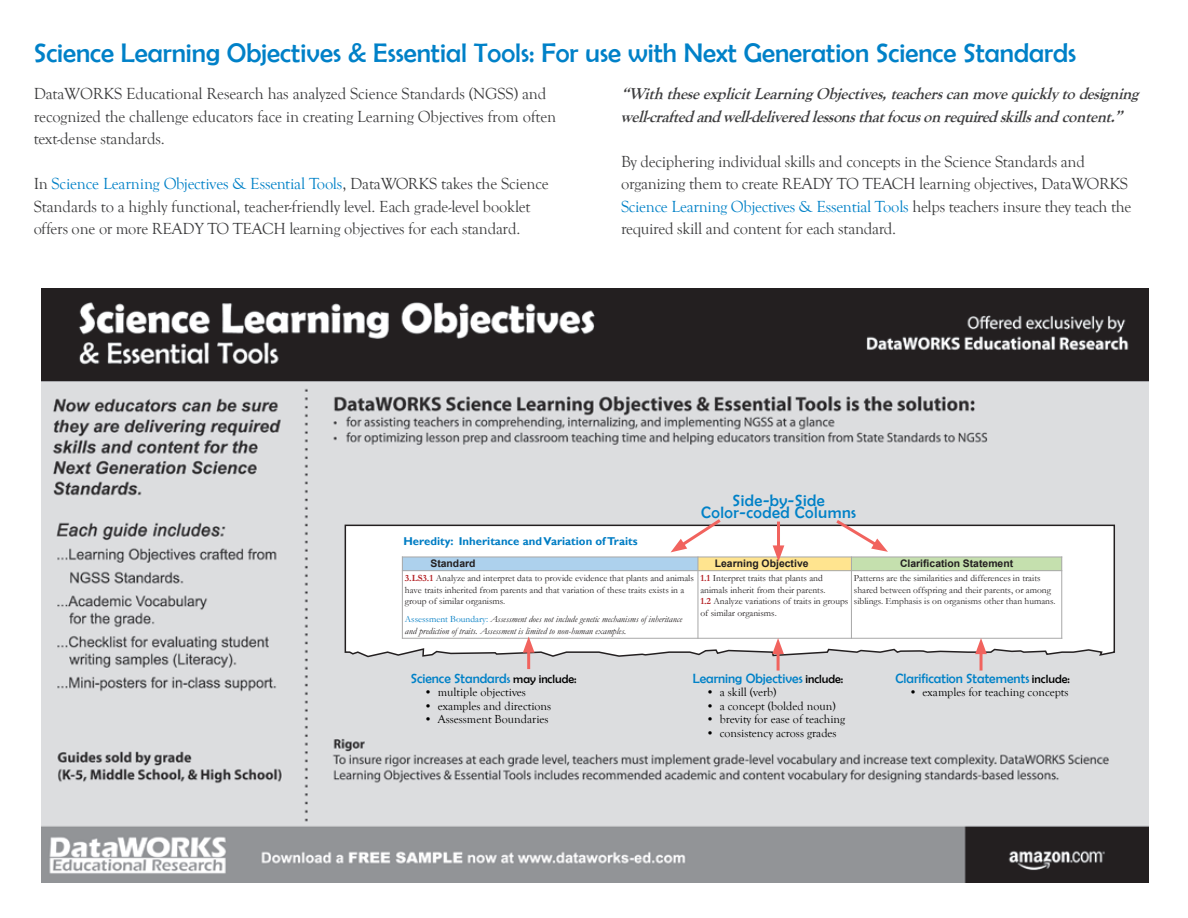
<style>
.page{position:relative;width:1188px;height:918px;background:#fff}
.page>*{position:absolute;margin:0;border:0;box-sizing:border-box;transform-origin:0 0}
.t1{font:27px "Berlin Sans FB";color:#0081c8}
.t2{font:16.5px/22.5px "Goudy Old Style T";letter-spacing:-.01em;color:#3e3e3f}
.t3{font:italic 700 16.5px/22.5px "Goudy Old Style T";color:#3e3e3f}
.t4{font:16.5px/12px "Berlin Sans FB";letter-spacing:.03em;color:#0081c7;text-align:center}
.t5{font:13.5px "Berlin Sans FB";color:#0081c7}
.t6{font:12px "Goudy Old Style T";color:#000}
.t7{font:700 11.4px "Gill Sans";color:#007dc4}
.t8{font:700 10.35px "Arial";color:#231f20}
.t9{font:9.45px/11.4px "Garamond";color:#231f20}
.t10{font:italic 9.45px/11.4px "Garamond";color:#231f20}
.s1{color:#0081c7}
.s2{font-weight:700;color:#b31f23}
.s3{font-style:normal;color:#007dc4}
.s4{font-size:12px}
.s5{font-size:12px;color:#000}
</style>
<div class="page">
<img style="left:41px;top:289px;width:1107px;height:594px">
<svg style="left:344px;top:524px;width:772px;height:134px"></svg>
<div style="left:388px;top:530px;width:683px;height:115px;background:#fff"></div>
<div style="left:402px;top:557px;width:296px;height:14px;background:#add1ed"></div>
<div style="left:698px;top:557px;width:153px;height:14px;background:#ffe48f"></div>
<div style="left:851px;top:557px;width:211px;height:14px;background:#c5e0ae"></div>
<hr style="left:697px;top:557px;width:1px;height:82px;background:#a8a8a8">
<hr style="left:851px;top:557px;width:1px;height:82px;background:#a8a8a8">
<hr style="left:402px;top:570px;width:660px;height:1px;background:#a8a8a8">
<hr style="left:402px;top:557px;width:1px;height:82px;background:#a8a8a8">
<hr style="left:1061px;top:557px;width:1px;height:82px;background:#a8a8a8">
<hr style="left:402px;top:557px;width:660px;height:1px;background:#a8a8a8">
<hr style="left:402px;top:638px;width:660px;height:1px;background:#a8a8a8">
<hr style="left:527px;top:647px;width:3px;height:22px;background:#f1635e">
<svg style="left:523px;top:637px;width:12px;height:16px"></svg>
<hr style="left:777px;top:648px;width:3px;height:23px;background:#f1635e">
<svg style="left:772px;top:638px;width:12px;height:16px"></svg>
<hr style="left:980px;top:648px;width:3px;height:23px;background:#f1635e">
<svg style="left:975px;top:638px;width:12px;height:16px"></svg>
<hr style="left:777px;top:522px;width:3px;height:29px;background:#f1635e">
<svg style="left:773px;top:545px;width:11px;height:17px"></svg>
<svg style="left:833px;top:517px;width:55px;height:35px"></svg>
<svg style="left:671px;top:516px;width:53px;height:36px"></svg>
<h1 class="t1" style="left:34px;top:37px;width:1044px">Science Learning Objectives &amp; Essential Tools: For use with Next Generation Science Standards</h1>
<p class="t2" style="left:34px;top:83px;width:524px">DataWORKS Educational Research has analyzed Science Standards (NGSS) and recognized the challenge educators face in creating Learning Objectives from often text-dense standards.</p>
<p class="t2" style="left:34px;top:173px;width:516px">In <span class="s1">Science Learning Objectives &amp; Essential Tools</span>, DataWORKS takes the Science<br>Standards to a highly functional, teacher-friendly level. Each grade-level booklet offers one or more READY TO TEACH learning objectives for each standard.</p>
<p class="t3" style="left:621px;top:83px;width:524px">“WiththeseexplicitLearningObjectives,teacherscanmovequicklytodesigning well-craftedandwell-deliveredlessonsthatfocusonrequiredskillsandcontent.”</p>
<p class="t2" style="left:621px;top:150px;width:512px">By deciphering individual skills and concepts in the Science Standards and organizing them to create READY TO TEACH learning objectives, DataWORKS <span class="s1">Science Learning Objectives &amp; Essential Tools</span> helps teachers insure they teach the required skill and content for each standard.</p>
<p class="t4" style="left:701px;top:494px;width:156px">Side-by-Side<br>Color-coded Columns</p>
<p class="t7" style="left:404px;top:534px;width:236px">Heredity: Inheritance and Variation of Traits</p>
<p class="t8" style="left:430px;top:557px;width:47px">Standard</p>
<p class="t8" style="left:715px;top:557px;width:95px">Learning Objective</p>
<p class="t8" style="left:900px;top:557px;width:115px">Clarification Statement</p>
<p class="t9" style="left:405px;top:573px;width:291px"><span class="s2">3.LS3.1</span> Analyze and interpret data to provide evidence that plants and animals have traits inherited from parents and that variation of these traits exists in a group of similar organisms.</p>
<p class="t10" style="left:405px;top:613px;width:279px"><span class="s3">Assessment Boundary:</span> Assessment does not include genetic mechanisms of inheritance and prediction of traits. Assessment is limited to non-human examples.</p>
<p class="t9" style="left:700px;top:573px;width:149px"><span class="s2">1.1</span> Interpret traits that plants and animals inherit from their parents.<br><span class="s2">1.2</span> Analyze variations of traits in groups of similar organisms.</p>
<p class="t9" style="left:854px;top:573px;width:203px">Patterns are the similarities and differences in traits shared between offspring and their parents, or among siblings. Emphasis is on organisms other than humans.</p>
<p class="t5" style="left:411px;top:671px;width:167px">Science Standard<span class="s4">s</span> <span class="s5">may include:</span></p>
<p class="t6" style="left:424px;top:686px;width:103px">• multiple objectives</p>
<p class="t6" style="left:424px;top:699px;width:129px">• examples and directions</p>
<p class="t6" style="left:424px;top:713px;width:126px">• Assessment Boundaries</p>
<p class="t5" style="left:693px;top:671px;width:152px">Learning Objectives <span class="s5">include:</span></p>
<p class="t6" style="left:706px;top:686px;width:72px">• a skill (verb)</p>
<p class="t6" style="left:706px;top:699px;width:131px">• a concept (bolded noun)</p>
<p class="t6" style="left:706px;top:713px;width:140px">• brevity for ease of teaching</p>
<p class="t6" style="left:706px;top:726px;width:132px">• consistency across grades</p>
<p class="t5" style="left:896px;top:671px;width:176px">Clarification Statements <span class="s5">include:</span></p>
<p class="t6" style="left:909px;top:686px;width:161px">• examples for teaching concepts</p>
</div>
